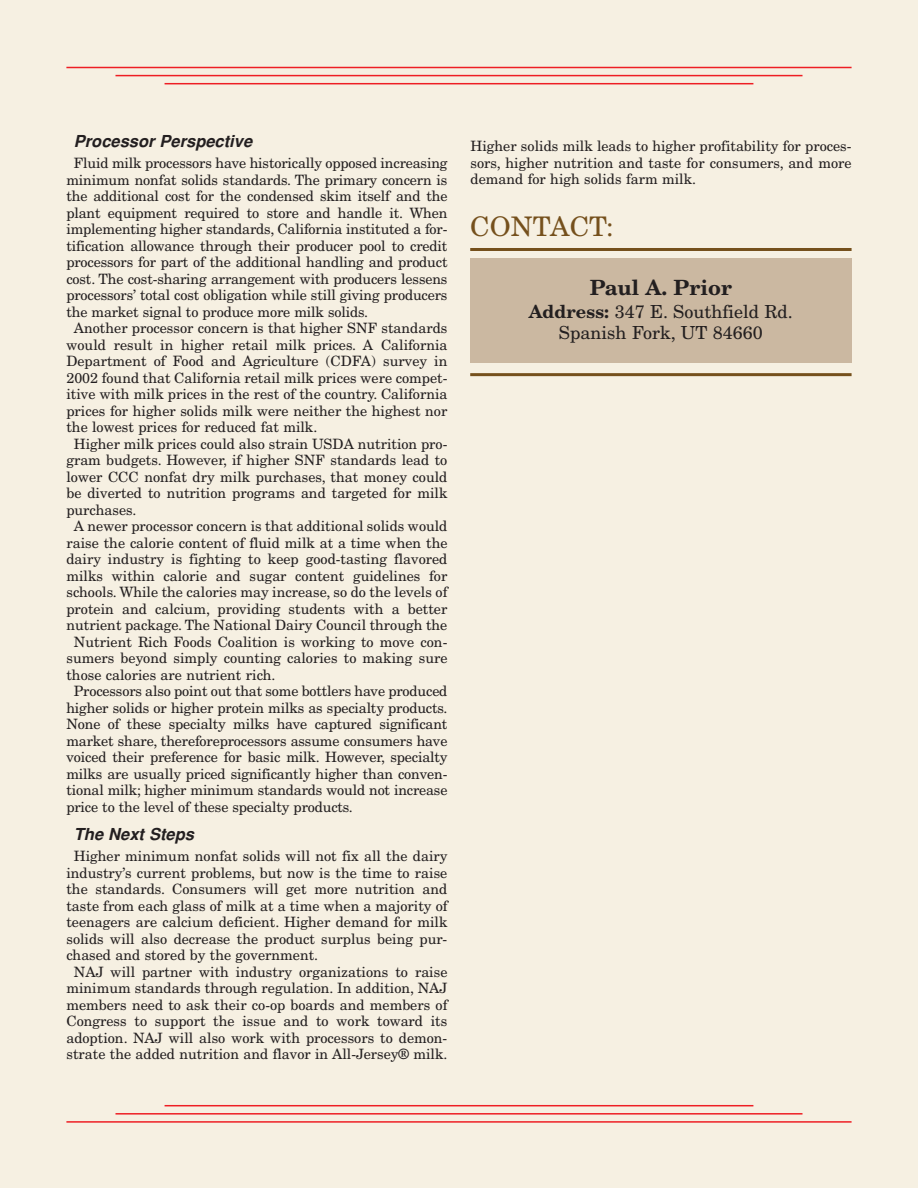
<style>
.page{position:relative;width:918px;height:1188px;background:#f6f0e2}
.page>*{position:absolute;margin:0;border:0;box-sizing:border-box;transform-origin:0 0}
.t1{font:27px "New Century Schlbk";color:#75501c}
.t2{font:700 21px "New Century Schlbk";color:#231f20}
.t3{font:18px/21.6px "New Century Schlbk";color:#231f20;text-align:center}
.t4{font:italic 700 16.5px "Helvetica";color:#231f20}
.t5{font:14.25px/16.5px "New Century Schlbk";color:#231f20;text-align:justify}
.s1{font-weight:700}
</style>
<div class="page">
<hr style="left:66px;top:67px;width:786px;height:1px;background:#ee1e24">
<hr style="left:115px;top:75px;width:688px;height:1px;background:#ee1e24">
<hr style="left:165px;top:83px;width:588px;height:1px;background:#ee1e24">
<hr style="left:66px;top:1121px;width:786px;height:2px;background:#ee1e24">
<hr style="left:115px;top:1113px;width:688px;height:2px;background:#ee1e24">
<hr style="left:165px;top:1105px;width:588px;height:1px;background:#ee1e24">
<hr style="left:470px;top:248px;width:382px;height:3px;background:#75501c">
<div style="left:470px;top:258px;width:382px;height:105px;background:#cbb8a1"></div>
<hr style="left:470px;top:373px;width:382px;height:3px;background:#75501c">
<p class="t4" style="left:74px;top:131px;width:180px">Processor Perspective</p>
<p class="t5" style="left:74px;top:156px;width:375px">Fluid milk processors have historically opposed increasing</p>
<p class="t5" style="left:66px;top:173px;width:383px">minimum nonfat solids standards. The primary concern is</p>
<p class="t5" style="left:66px;top:189px;width:383px">the additional cost for the condensed skim itself and the</p>
<p class="t5" style="left:66px;top:206px;width:383px">plant equipment required to store and handle it. When</p>
<p class="t5" style="left:66px;top:222px;width:383px">implementing higher standards, California instituted a for-</p>
<p class="t5" style="left:66px;top:239px;width:383px">tification allowance through their producer pool to credit</p>
<p class="t5" style="left:66px;top:255px;width:383px">processors for part of the additional handling and product</p>
<p class="t5" style="left:66px;top:272px;width:383px">cost. The cost-sharing arrangement with producers lessens</p>
<p class="t5" style="left:66px;top:288px;width:383px">processors’ total cost obligation while still giving producers</p>
<p class="t5" style="left:66px;top:305px;width:303px">the market signal to produce more milk solids.</p>
<p class="t5" style="left:74px;top:321px;width:375px">Another processor concern is that higher SNF standards</p>
<p class="t5" style="left:66px;top:338px;width:383px">would result in higher retail milk prices. A California</p>
<p class="t5" style="left:66px;top:354px;width:383px">Department of Food and Agriculture (CDFA) survey in</p>
<p class="t5" style="left:66px;top:371px;width:383px">2002 found that California retail milk prices were compet-</p>
<p class="t5" style="left:66px;top:387px;width:383px">itive with milk prices in the rest of the country. California</p>
<p class="t5" style="left:66px;top:404px;width:383px">prices for higher solids milk were neither the highest nor</p>
<p class="t5" style="left:66px;top:420px;width:252px">the lowest prices for reduced fat milk.</p>
<p class="t5" style="left:74px;top:437px;width:375px">Higher milk prices could also strain USDA nutrition pro-</p>
<p class="t5" style="left:66px;top:453px;width:383px">gram budgets. However, if higher SNF standards lead to</p>
<p class="t5" style="left:66px;top:470px;width:383px">lower CCC nonfat dry milk purchases, that money could</p>
<p class="t5" style="left:66px;top:486px;width:383px">be diverted to nutrition programs and targeted for milk</p>
<p class="t5" style="left:66px;top:503px;width:71px">purchases.</p>
<p class="t5" style="left:74px;top:519px;width:375px">A newer processor concern is that additional solids would</p>
<p class="t5" style="left:66px;top:536px;width:383px">raise the calorie content of fluid milk at a time when the</p>
<p class="t5" style="left:66px;top:552px;width:383px">dairy industry is fighting to keep good-tasting flavored</p>
<p class="t5" style="left:66px;top:569px;width:383px">milks within calorie and sugar content guidelines for</p>
<p class="t5" style="left:66px;top:585px;width:383px">schools. While the calories may increase, so do the levels of</p>
<p class="t5" style="left:66px;top:602px;width:383px">protein and calcium, providing students with a better</p>
<p class="t5" style="left:66px;top:618px;width:383px">nutrient package. The National Dairy Council through the</p>
<p class="t5" style="left:74px;top:635px;width:375px">Nutrient Rich Foods Coalition is working to move con-</p>
<p class="t5" style="left:66px;top:651px;width:383px">sumers beyond simply counting calories to making sure</p>
<p class="t5" style="left:66px;top:668px;width:211px">those calories are nutrient rich.</p>
<p class="t5" style="left:74px;top:684px;width:375px">Processors also point out that some bottlers have produced</p>
<p class="t5" style="left:66px;top:701px;width:383px">higher solids or higher protein milks as specialty products.</p>
<p class="t5" style="left:66px;top:717px;width:383px">None of these specialty milks have captured significant</p>
<p class="t5" style="left:66px;top:734px;width:383px">market share, thereforeprocessors assume consumers have</p>
<p class="t5" style="left:66px;top:750px;width:383px">voiced their preference for basic milk. However, specialty</p>
<p class="t5" style="left:66px;top:767px;width:383px">milks are usually priced significantly higher than conven-</p>
<p class="t5" style="left:66px;top:783px;width:383px">tional milk; higher minimum standards would not increase</p>
<p class="t5" style="left:66px;top:800px;width:288px">price to the level of these specialty products.</p>
<p class="t4" style="left:74px;top:824px;width:122px">The Next Steps</p>
<p class="t5" style="left:74px;top:849px;width:375px">Higher minimum nonfat solids will not fix all the dairy</p>
<p class="t5" style="left:66px;top:866px;width:383px">industry’s current problems, but now is the time to raise</p>
<p class="t5" style="left:66px;top:882px;width:383px">the standards. Consumers will get more nutrition and</p>
<p class="t5" style="left:66px;top:899px;width:383px">taste from each glass of milk at a time when a majority of</p>
<p class="t5" style="left:66px;top:915px;width:383px">teenagers are calcium deficient. Higher demand for milk</p>
<p class="t5" style="left:66px;top:932px;width:382px">solids will also decrease the product surplus being pur-</p>
<p class="t5" style="left:66px;top:948px;width:253px">chased and stored by the government.</p>
<p class="t5" style="left:74px;top:965px;width:375px">NAJ will partner with industry organizations to raise</p>
<p class="t5" style="left:66px;top:981px;width:383px">minimum standards through regulation. In addition, NAJ</p>
<p class="t5" style="left:66px;top:998px;width:383px">members need to ask their co-op boards and members of</p>
<p class="t5" style="left:66px;top:1014px;width:383px">Congress to support the issue and to work toward its</p>
<p class="t5" style="left:66px;top:1031px;width:382px">adoption. NAJ will also work with processors to demon-</p>
<p class="t5" style="left:66px;top:1047px;width:383px">strate the added nutrition and flavor in All-Jersey® milk.</p>
<p class="t5" style="left:471px;top:139px;width:383px">Higher solids milk leads to higher profitability for proces&shy;sors, higher nutrition and taste for consumers, and more demand for high solids farm milk.</p>
<h1 class="t1" style="left:470px;top:216px;width:145px">CONTACT:</h1>
<h2 class="t2" style="left:590px;top:279px;width:144px">Paul A. Prior</h2>
<p class="t3" style="left:529px;top:302px;width:265px"><span class="s1">Address:</span> 347 E. Southfield Rd.<br>Spanish Fork, UT 84660</p>
</div>
